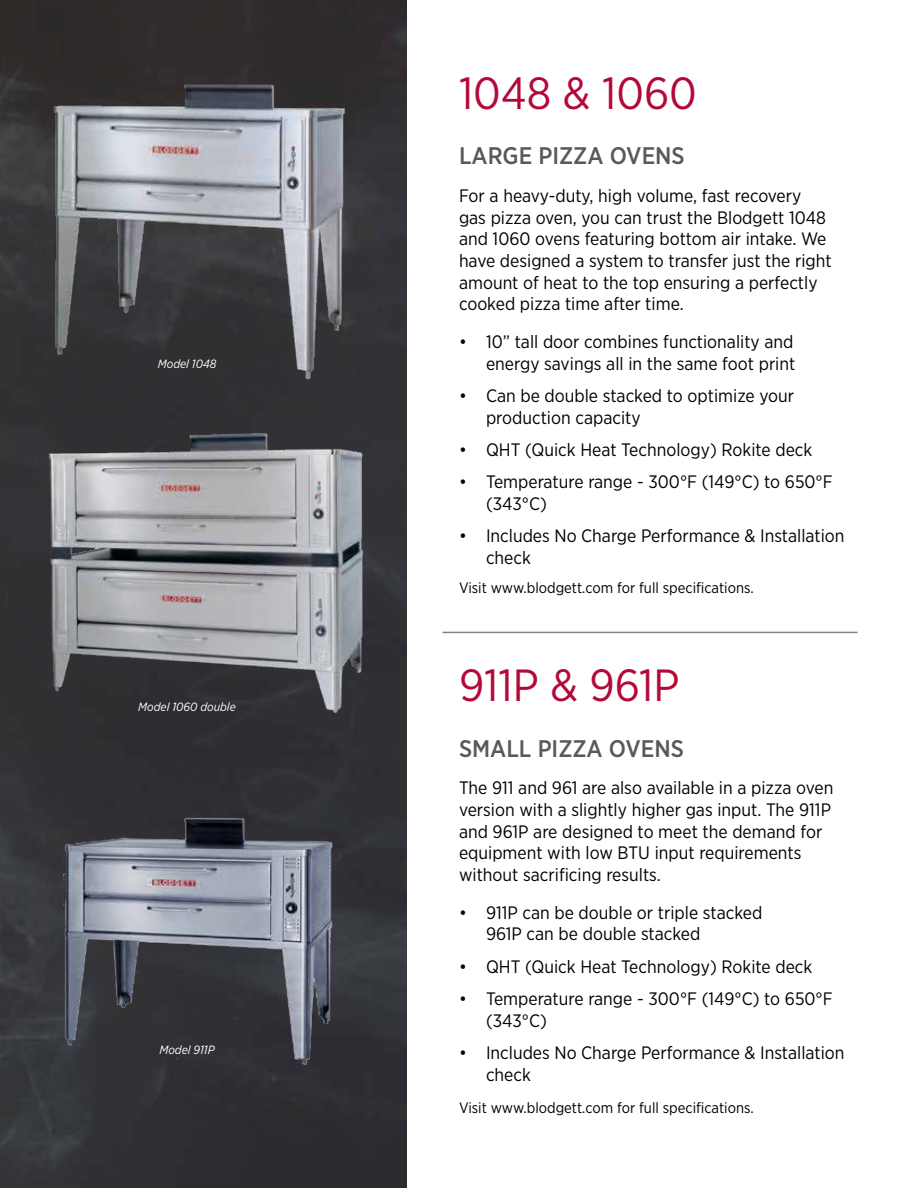
<style>
.page{position:relative;width:918px;height:1188px;background:#fff}
.page>*{position:absolute;margin:0;border:0;box-sizing:border-box;transform-origin:0 0}
.t1{font:45px "Gotham Narrow";color:#b30838}
.t2{font:500 24px "Gotham Narrow";color:#58595b}
.t3{font:18px/21.6px "Gotham Narrow";color:#000}
.t4{font:15px "Gotham Narrow";color:#000}
.t5{font:italic 12px "Gotham Narrow";color:#fff}
</style>
<div class="page">
<img style="left:0;top:0;width:406px;height:1188px">
<hr style="left:442px;top:632px;width:416px;height:1px;background:#808285">
<img style="left:47px;top:81px;width:301px;height:300px">
<img style="left:60px;top:811px;width:276px;height:259px">
<img style="left:11px;top:430px;width:367px;height:284px">
<p class="t5" style="left:158px;top:356px;width:60px">Model 1048</p>
<p class="t5" style="left:138px;top:699px;width:99px">Model 1060 double</p>
<p class="t5" style="left:159px;top:1043px;width:57px">Model 911P</p>
<h1 class="t1" style="left:459px;top:65px;width:240px">1048 &amp; 1060</h1>
<h2 class="t2" style="left:459px;top:141px;width:227px">LARGE PIZZA OVENS</h2>
<p class="t3" style="left:459px;top:185px;width:374px">For a heavy-duty, high volume, fast recovery gas pizza oven, you can trust the Blodgett 1048 and 1060 ovens featuring bottom air intake. We have designed a system to transfer just the right amount of heat to the top ensuring a perfectly cooked pizza time after time.</p>
<p class="t3" style="left:459px;top:331px;width:338px;text-align:right">• 10” tall door combines functionality and energy savings all in the same foot print</p>
<p class="t3" style="left:486px;top:385px;width:310px;text-indent:-27px">• Can be double stacked to optimize your production capacity</p>
<p class="t3" style="left:459px;top:439px;width:355px">• QHT (Quick Heat Technology) Rokite deck</p>
<p class="t3" style="left:486px;top:471px;width:348px;text-indent:-27px">• Temperature range - 300°F (149°C) to 650°F (343°C)</p>
<p class="t3" style="left:486px;top:525px;width:360px;text-indent:-27px">• Includes No Charge Performance &amp; Installation check</p>
<p class="t4" style="left:459px;top:578px;width:296px">Visit www.blodgett.com for full specifications.</p>
<h1 class="t1" style="left:459px;top:657px;width:222px">911P &amp; 961P</h1>
<h2 class="t2" style="left:459px;top:733px;width:226px">SMALL PIZZA OVENS</h2>
<p class="t3" style="left:459px;top:777px;width:376px">The 911 and 961 are also available in a pizza oven version with a slightly higher gas input. The 911P and 961P are designed to meet the demand for equipment with low BTU input requirements without sacrificing results.</p>
<p class="t3" style="left:486px;top:901px;width:278px;text-indent:-27px">• 911P can be double or triple stacked<br>961P can be double stacked</p>
<p class="t3" style="left:459px;top:955px;width:355px">• QHT (Quick Heat Technology) Rokite deck</p>
<p class="t3" style="left:486px;top:988px;width:348px;text-indent:-27px">• Temperature range - 300°F (149°C) to 650°F (343°C)</p>
<p class="t3" style="left:486px;top:1042px;width:360px;text-indent:-27px">• Includes No Charge Performance &amp; Installation check</p>
<p class="t4" style="left:459px;top:1098px;width:296px">Visit www.blodgett.com for full specifications.</p>
</div>
